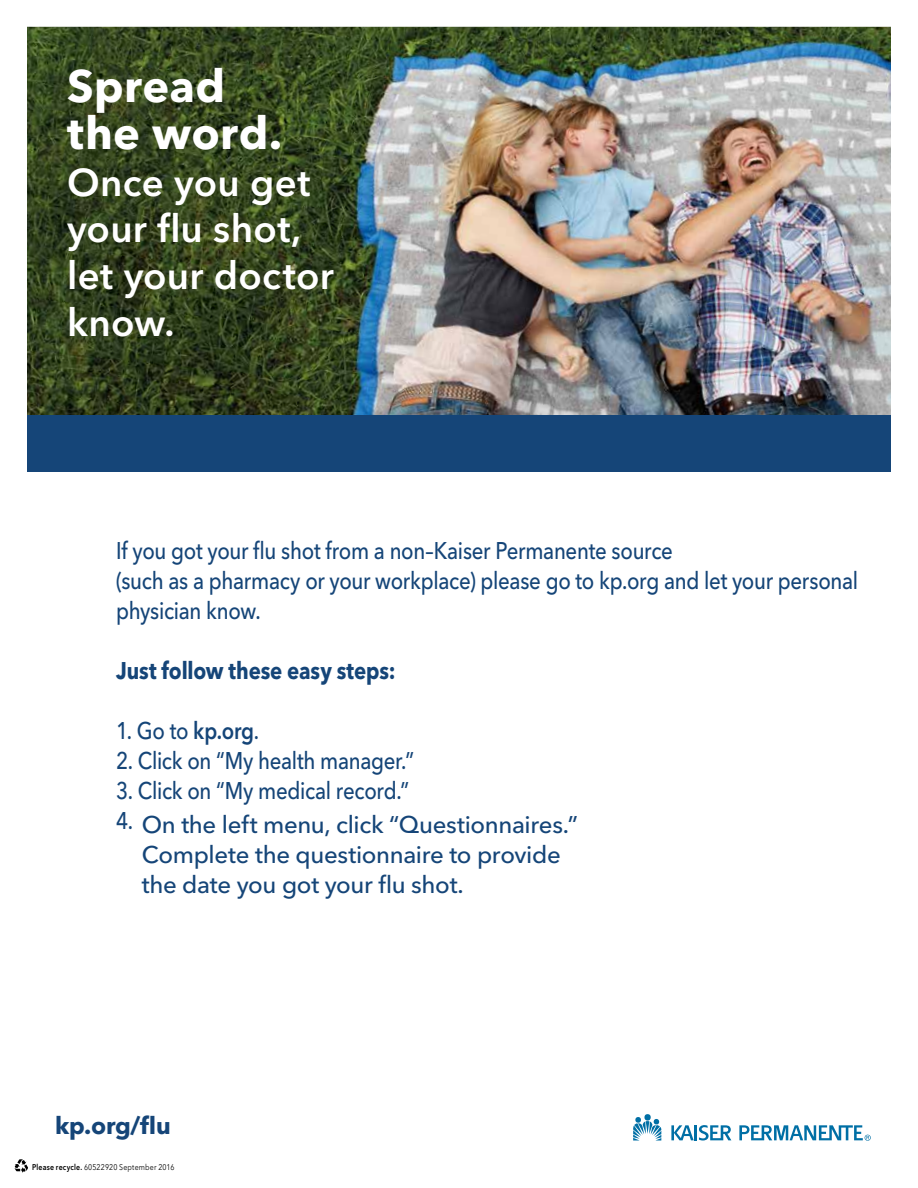
<style>
.page{position:relative;width:918px;height:1188px;background:#fff}
.page>*{position:absolute;margin:0;border:0;box-sizing:border-box;transform-origin:0 0}
.t1{font:700 45.15px/46.8px "Avenir Next LT Pro";letter-spacing:.005em;color:#fff}
.t2{font:600 38.4px/46.8px "Avenir Next LT Pro";letter-spacing:.005em;color:#fff}
.t3{font:500 24px/30px "Avenir Next LT Pro";letter-spacing:-.015em;color:#154578;scale:.85 1}
.t4{font:700 24px "Avenir Next LT Pro";letter-spacing:-.01em;color:#154578;scale:.85 1}
.t5{font:700 24px "Avenir Next LT Pro";letter-spacing:-.01em;color:#154578}
.t6{font:8.25px "Avenir Next LT Pro";letter-spacing:.025em;color:#000;scale:.85 1}
.s1{font-weight:600}
</style>
<div class="page">
<img style="left:27px;top:27px;width:864px;height:388px">
<div style="left:27px;top:415px;width:864px;height:57px;background:#154578"></div>
<svg style="left:633px;top:1117px;width:28px;height:24px"></svg>
<div style="left:644px;top:1114px;width:7px;height:7px;background:#006fa5;border-radius:50%"></div>
<svg style="left:671px;top:1125px;width:60px;height:16px"></svg>
<svg style="left:739px;top:1125px;width:132px;height:16px"></svg>
<svg style="left:15px;top:1159px;width:13px;height:14px"></svg>
<h1 class="t1" style="left:67px;top:62px;width:217px">Spread the word.</h1>
<h2 class="t2" style="left:67px;top:159px;width:268px">Once you get your flu shot, let your doctor know.</h2>
<p class="t3" style="left:116px;top:535px;width:875px">If you got your flu shot from a non–Kaiser Permanente source<br>(such as a pharmacy or your workplace) please go to kp.org and let your personal physician know.</p>
<p class="t4" style="left:116px;top:656px;width:330px">Just follow these easy steps:</p>
<p class="t3" style="left:116px;top:715px;width:170px">1. Go to <span class="s1">kp.org</span>.</p>
<p class="t3" style="left:116px;top:745px;width:352px">2. Click on “My health manager.”</p>
<p class="t3" style="left:116px;top:775px;width:346px">3. Click on “My medical record.”</p>
<p class="t3" style="left:142px;top:809px;width:515px;text-indent:-26px">4. On the left menu, click “Questionnaires.”<br>Complete the questionnaire to provide the date you got your flu shot.</p>
<p class="t5" style="left:55px;top:1111px;width:117px">kp.org/flu</p>
<p class="t6" style="left:32px;top:1162px;width:169px"><span class="s1">Please recycle.</span> 60522920 September 2016</p>
</div>
